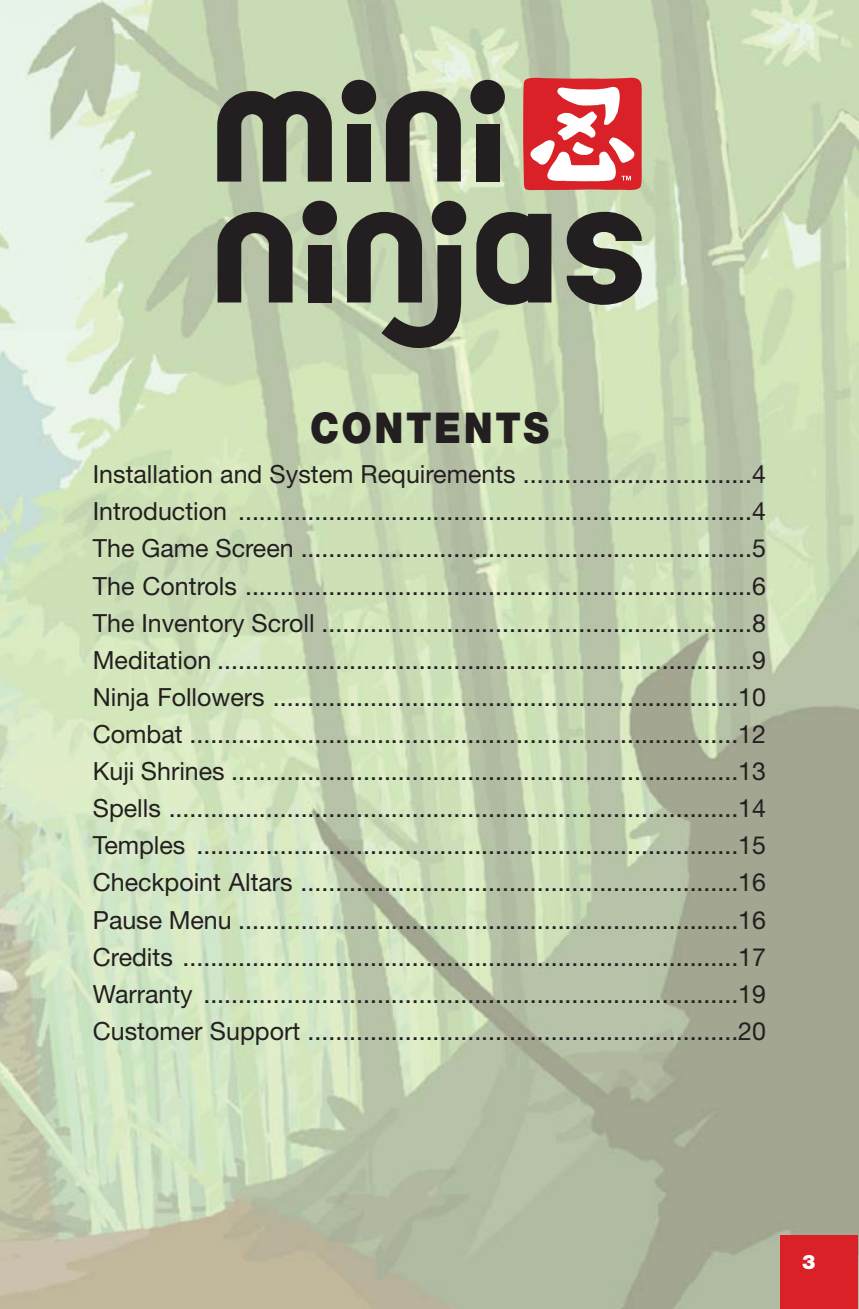
<style>
.page{position:relative;width:859px;height:1309px;background:#fff}
.page>*{position:absolute;margin:0;border:0;box-sizing:border-box;transform-origin:0 0}
.t1{font:900 42.5px "Helvetica Neue LT";letter-spacing:.065em;color:#231f20;scale:.9 1}
.t2{font:25px/37px "Helvetica Neue";color:#231f20;text-align:justify}
.t3{font:900 20px "Helvetica Neue LT";color:#fff}
</style>
<div class="page">
<img style="left:1px;top:0;width:857px;height:1308px">
<div style="left:780px;top:1235px;width:78px;height:73px;background:#da2128"></div>
<div style="left:342px;top:80px;width:34px;height:34px;background:#231f20;border-radius:50%"></div>
<div style="left:308px;top:245px;width:24px;height:57px;background:#231f20"></div>
<div style="left:302px;top:201px;width:35px;height:34px;background:#231f20;border-radius:50%"></div>
<div style="left:470px;top:80px;width:35px;height:34px;background:#231f20;border-radius:50%"></div>
<svg style="left:567px;top:211px;width:75px;height:94px;background:#5d6056"></svg>
<div style="left:432px;top:201px;width:34px;height:34px;background:#231f20;border-radius:50%"></div>
<div style="left:476px;top:124px;width:24px;height:57px;background:#231f20"></div>
<svg style="left:218px;top:212px;width:74px;height:90px;background:#585a50"></svg>
<svg style="left:347px;top:212px;width:114px;height:136px;background:#6d7363"></svg>
<div style="left:347px;top:124px;width:23px;height:57px;background:#231f20"></div>
<svg style="left:386px;top:91px;width:75px;height:90px;background:#5f6156"></svg>
<svg style="left:476px;top:212px;width:75px;height:93px;background:#53564c"></svg>
<svg style="left:217px;top:91px;width:115px;height:90px;background:#57594e"></svg>
<svg style="left:523px;top:78px;width:119px;height:113px"></svg>
<h1 class="t1" style="left:310px;top:412px;width:267px">CONTENTS</h1>
<p class="t2" style="left:93px;top:458px;width:675px">Installation and System Requirements .................................4<br>Introduction ..........................................................................4<br>The Game Screen .................................................................5<br>The Controls .........................................................................6<br>The Inventory Scroll ..............................................................8<br>Meditation .............................................................................9<br>Ninja Followers ...................................................................10<br>Combat ...............................................................................12<br>Kuji Shrines .........................................................................13<br>Spells ..................................................................................14<br>Temples ..............................................................................15<br>Checkpoint Altars ...............................................................16<br>Pause Menu ........................................................................16<br>Credits ................................................................................17<br>Warranty .............................................................................19<br>Customer Support ..............................................................20</p>
<p class="t3" style="left:802px;top:1254px;width:15px">3</p>
</div>
